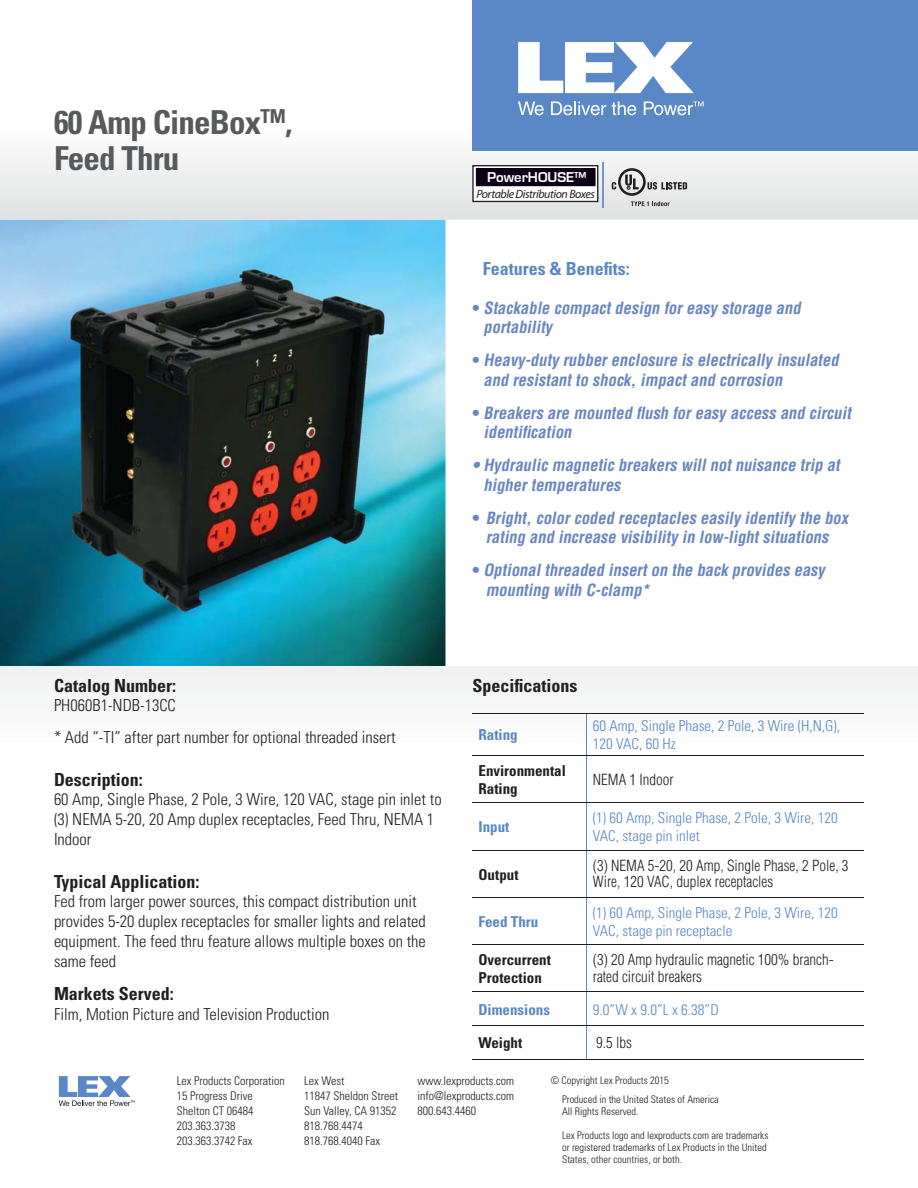
<style>
.page{position:relative;width:918px;height:1188px;background:#fff}
.page>*{position:absolute;margin:0;border:0;box-sizing:border-box;transform-origin:0 0}
.t1{font:700 condensed 33px/36px "Univers";letter-spacing:-.025em;color:#58595b}
.t2{font:700 condensed 18px "Univers";color:#231f20}
.t3{font:700 condensed 18px "Univers";color:#5a87c5}
.t4{font:italic 700 condensed 16.5px/19.5px "Helvetica LT Std";color:#6a86c1}
.t5{font:300 condensed 16.5px/19.8px "Univers";color:#231f20}
.t6{font:300 condensed 15px/18px "Univers";color:#5a87c5}
.t7{font:300 condensed 15px/16.5px "Helvetica LT Std";color:#231f20}
.t8{font:700 condensed 15px/18px "Univers";color:#231f20}
.t9{font:700 condensed 15px "Univers";color:#5a87c5}
.t10{font:700 14.7px "Eurostile";color:#fff}
.t11{font:300 condensed 12px/15px "Univers";color:#231f20}
.t12{font:italic 12px "Myriad Pro";letter-spacing:-.035em;color:#231f20}
.t13{font:300 condensed 10.5px/12px "Univers";color:#231f20}
.s1{font-style:normal}
</style>
<div class="page">
<img style="left:0;top:220px;width:446px;height:446px">
<div style="left:0;top:666px;width:918px;height:194px;background:linear-gradient(to right,#fcfcfc,#f9f9f9)"></div>
<svg style="left:0;top:154px;width:918px;height:66px"></svg>
<div style="left:472px;top:0;width:446px;height:151px;background:#5a87c5"></div>
<svg style="left:518px;top:42px;width:176px;height:51px"></svg>
<svg style="left:518px;top:102px;width:26px;height:13px"></svg>
<svg style="left:551px;top:102px;width:55px;height:13px"></svg>
<svg style="left:612px;top:102px;width:24px;height:13px"></svg>
<svg style="left:644px;top:101px;width:60px;height:14px"></svg>
<hr style="left:587px;top:714px;width:1px;height:41px;background:#5a87c5">
<hr style="left:587px;top:756px;width:1px;height:47px;background:#5a87c5">
<hr style="left:587px;top:803px;width:1px;height:47px;background:#5a87c5">
<hr style="left:587px;top:898px;width:1px;height:46px;background:#5a87c5">
<hr style="left:587px;top:945px;width:1px;height:47px;background:#5a87c5">
<hr style="left:587px;top:992px;width:1px;height:33px;background:#5a87c5">
<hr style="left:587px;top:851px;width:1px;height:46px;background:#5a87c5">
<hr style="left:587px;top:1026px;width:1px;height:33px;background:#5a87c5">
<hr style="left:472px;top:713px;width:392px;height:1px;background:#231f20">
<hr style="left:472px;top:755px;width:392px;height:1px;background:#231f20">
<hr style="left:472px;top:803px;width:392px;height:1px;background:#231f20">
<hr style="left:472px;top:850px;width:392px;height:1px;background:#231f20">
<hr style="left:472px;top:897px;width:392px;height:1px;background:#231f20">
<hr style="left:472px;top:944px;width:392px;height:1px;background:#231f20">
<hr style="left:472px;top:992px;width:392px;height:1px;background:#231f20">
<hr style="left:472px;top:1025px;width:392px;height:1px;background:#231f20">
<hr style="left:472px;top:1059px;width:392px;height:1px;background:#231f20">
<svg style="left:59px;top:1076px;width:76px;height:30px"></svg>
<hr style="left:602px;top:162px;width:1px;height:46px;background:#7696cb">
<svg style="left:612px;top:168px;width:75px;height:38px;background:#c3c3c3"></svg>
<div style="left:473px;top:166px;width:125px;height:35px;background:#fff"></div>
<div style="left:472px;top:165px;width:126px;height:37px;border:1px solid #231f20"></div>
<div style="left:476px;top:169px;width:119px;height:17px;background:#0d0016"></div>
<div style="left:476px;top:168px;width:119px;height:18px;border:1px solid #0d0016"></div>
<img style="left:31px;top:235px;width:397px;height:416px">
<h1 class="t1" style="left:54px;top:108px;width:240px">60 Amp CineBox<sup>TM</sup>,<br>Feed Thru</h1>
<p class="t10" style="left:487px;top:171px;width:101px">PowerHOUSE™</p>
<p class="t12" style="left:476px;top:187px;width:120px">Portable Distribution Boxes</p>
<p class="t3" style="left:483px;top:262px;width:148px">Features &amp; Benefits:</p>
<p class="t4" style="left:484px;top:300px;width:321px;text-indent:-11px"><span class="s1">•</span> Stackable compact design for easy storage and portability</p>
<p class="t4" style="left:484px;top:353px;width:359px;text-indent:-11px"><span class="s1">•</span> Heavy-duty rubber enclosure is electrically insulated and resistant to shock, impact and corrosion</p>
<p class="t4" style="left:484px;top:405px;width:372px;text-indent:-11px"><span class="s1">•</span> Breakers are mounted flush for easy access and circuit identification</p>
<p class="t4" style="left:484px;top:458px;width:360px;text-indent:-11px">• Hydraulic magnetic breakers will not nuisance trip at higher temperatures</p>
<p class="t4" style="left:472px;top:510px;width:380px;text-align:center"><span class="s1">•</span> Bright, color coded receptacles easily identify the box rating and increase visibility in low-light situations</p>
<p class="t4" style="left:486px;top:563px;width:341px;text-indent:-13px"><span class="s1">•</span> Optional threaded insert on the back provides easy mounting with C-clamp*</p>
<p class="t2" style="left:54px;top:679px;width:124px">Catalog Number:</p>
<p class="t5" style="left:54px;top:692px;width:343px;line-height:31.5px">PH060B1-NDB-13CC<br>* Add “-TI” after part number for optional threaded insert</p>
<p class="t2" style="left:54px;top:773px;width:90px">Description:</p>
<p class="t5" style="left:54px;top:791px;width:389px">60 Amp, Single Phase, 2 Pole, 3 Wire, 120 VAC, stage pin inlet to (3) NEMA 5-20, 20 Amp duplex receptacles, Feed Thru, NEMA 1<br>Indoor</p>
<p class="t2" style="left:54px;top:875px;width:147px">Typical Application:</p>
<p class="t5" style="left:54px;top:893px;width:373px">Fed from larger power sources, this compact distribution unit provides 5-20 duplex receptacles for smaller lights and related equipment. The feed thru feature allows multiple boxes on the same feed</p>
<p class="t2" style="left:54px;top:987px;width:121px">Markets Served:</p>
<p class="t5" style="left:54px;top:1006px;width:277px">Film, Motion Picture and Television Production</p>
<p class="t2" style="left:472px;top:679px;width:107px">Specifications</p>
<p class="t9" style="left:478px;top:729px;width:41px">Rating</p>
<p class="t6" style="left:593px;top:719px;width:249px">60 Amp, Single Phase, 2 Pole, 3 Wire (H,N,G),<br>120 VAC, 60 Hz</p>
<p class="t8" style="left:478px;top:763px;width:89px">Environmental<br>Rating</p>
<p class="t7" style="left:593px;top:773px;width:82px">NEMA 1 Indoor</p>
<p class="t9" style="left:478px;top:822px;width:32px">Input</p>
<p class="t6" style="left:593px;top:811px;width:246px">(1) 60 Amp, Single Phase, 2 Pole, 3 Wire, 120<br>VAC, stage pin inlet</p>
<p class="t8" style="left:478px;top:867px;width:42px">Output</p>
<p class="t7" style="left:593px;top:859px;width:257px">(3) NEMA 5-20, 20 Amp, Single Phase, 2 Pole, 3<br>Wire, 120 VAC, duplex receptacles</p>
<p class="t9" style="left:478px;top:916px;width:61px">Feed Thru</p>
<p class="t6" style="left:593px;top:905px;width:246px">(1) 60 Amp, Single Phase, 2 Pole, 3 Wire, 120<br>VAC, stage pin receptacle</p>
<p class="t8" style="left:478px;top:952px;width:74px">Overcurrent<br>Protection</p>
<p class="t7" style="left:593px;top:954px;width:242px">(3) 20 Amp hydraulic magnetic 100% branch&shy;rated circuit breakers</p>
<p class="t9" style="left:478px;top:1004px;width:73px">Dimensions</p>
<p class="t6" style="left:593px;top:1002px;width:127px">9.0”W x 9.0”L x 6.38”D</p>
<p class="t8" style="left:478px;top:1036px;width:45px">Weight</p>
<p class="t7" style="left:596px;top:1036px;width:37px">9.5 lbs</p>
<p class="t11" style="left:177px;top:1074px;width:109px">Lex Products Corporation<br>15 Progress Drive<br>Shelton CT 06484<br>203.363.3738<br>203.363.3742 Fax</p>
<p class="t11" style="left:304px;top:1074px;width:95px">Lex West<br>11847 Sheldon Street<br>Sun Valley, CA 91352<br>818.768.4474<br>818.768.4040 Fax</p>
<p class="t11" style="left:417px;top:1074px;width:98px;text-align:justify">www.lexproducts.com info@lexproducts.com 800.643.4460</p>
<p class="t13" style="left:562px;top:1071px;width:158px;line-height:19.5px;text-indent:-11px">© Copyright Lex Products 2015<br>Produced in the United States of America</p>
<p class="t13" style="left:562px;top:1106px;width:78px">All Rights Reserved.</p>
<p class="t13" style="left:562px;top:1130px;width:208px">Lex Products logo and lexproducts.com are trademarks or registered trademarks of Lex Products in the United<br>States, other countries, or both.</p>
</div>
